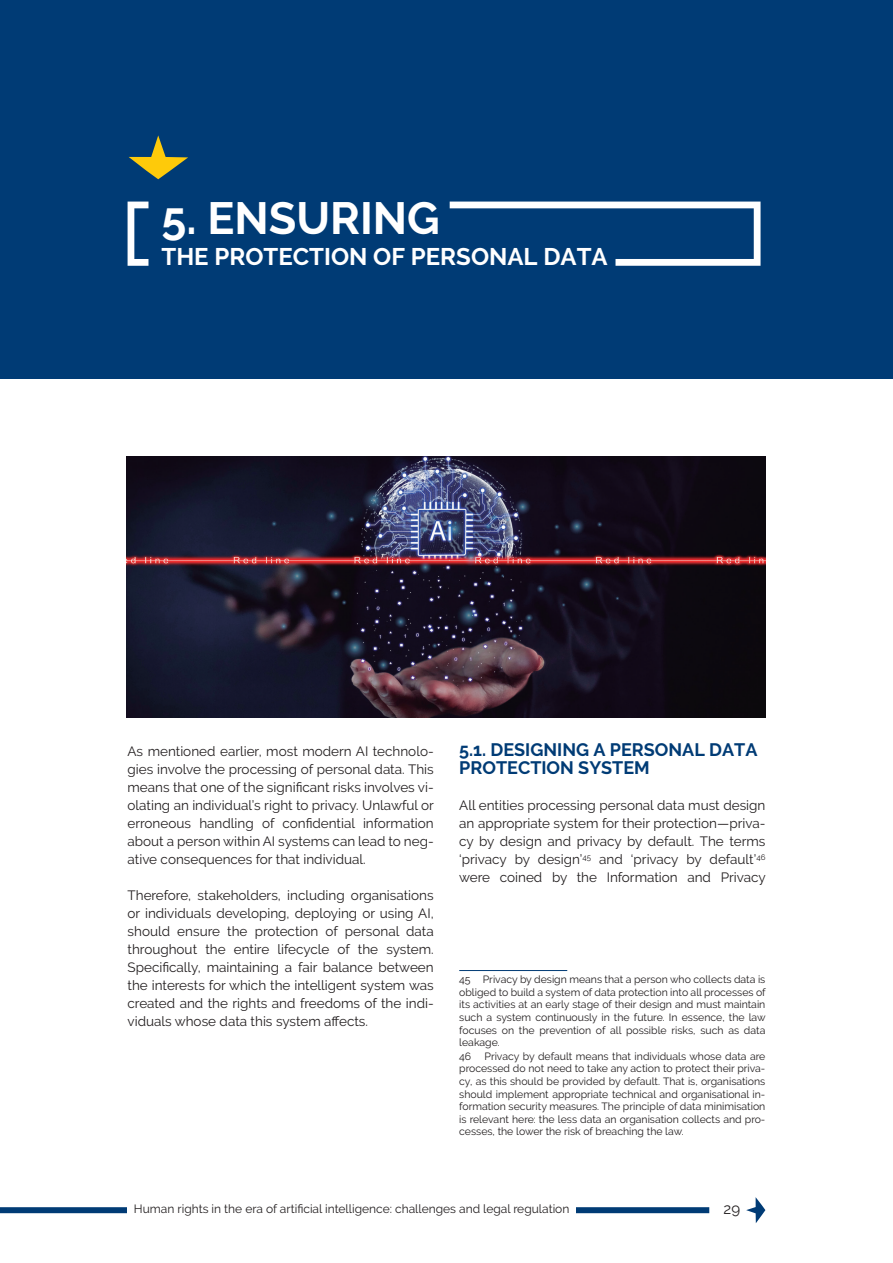
<style>
.page{position:relative;width:893px;height:1263px;background:#fff}
.page>*{position:absolute;margin:0;border:0;box-sizing:border-box;transform-origin:0 0}
._0_titulo{font:700 45px "Raleway";color:#fff}
._0_titulo-2{font:700 24px "Raleway";color:#fff}
._0_ladillo_1{font:700 18px/18px "Raleway";color:#003b75}
.t1{font:15px "Raleway";color:#231f20}
._0_cpo_texto{font:13.5px/18px "Raleway";color:#231f20;text-align:justify}
.t2{font:12px "Raleway";color:#231f20}
._0_notas_al_pie{font:10.5px/12.6px "Raleway";color:#231f20;text-align:justify}
</style>
<div class="page">
<svg style="left:746px;top:1197px;width:19px;height:26px"></svg>
<div style="left:0;top:1207px;width:709px;height:6px;background:#003b75"></div>
<div style="left:128px;top:1193px;width:448px;height:28px;background:#fff"></div>
<div style="left:0;top:0;width:893px;height:378px;background:#003b75"></div>
<svg style="left:129px;top:135px;width:59px;height:44px"></svg>
<svg style="left:450px;top:202px;width:310px;height:64px"></svg>
<svg style="left:128px;top:202px;width:20px;height:64px"></svg>
<hr style="left:459px;top:970px;width:108px;height:1px;background:#003b75">
<img style="left:126px;top:456px;width:639px;height:261px">
<p class="_0_titulo" style="left:162px;top:192px;width:280px">5. ENSURING</p>
<p class="_0_titulo-2" style="left:162px;top:243px;width:448px">THE PROTECTION OF PERSONAL DATA</p>
<p class="_0_cpo_texto" style="left:128px;top:742px;width:308px">As mentioned earlier, most modern AI technolo&shy;gies involve the processing of personal data. This means that one of the significant risks involves vi&shy;olating an individual’s right to privacy. Unlawful or erroneous handling of confidential information about a person within AI systems can lead to neg&shy;ative consequences for that individual.</p>
<p class="_0_cpo_texto" style="left:128px;top:886px;width:308px">Therefore, stakeholders, including organisations or individuals developing, deploying or using AI, should ensure the protection of personal data throughout the entire lifecycle of the system.<br>Specifically, maintaining a fair balance between the interests for which the intelligent system was created and the rights and freedoms of the indi&shy;viduals whose data this system affects.</p>
<p class="_0_ladillo_1" style="left:459px;top:741px;width:300px">5.1. DESIGNING A PERSONAL DATA<br>PROTECTION SYSTEM</p>
<p class="_0_cpo_texto" style="left:459px;top:796px;width:308px">All entities processing personal data must design an appropriate system for their protection—priva&shy;cy by design and privacy by default. The terms ‘privacy by design’<sup>45</sup> and ‘privacy by default’<sup>46 </sup>were coined by the Information and Privacy</p>
<p class="_0_notas_al_pie" style="left:459px;top:973px;width:308px">45 Privacy by design means that a person who collects data is obliged to build a system of data protection into all processes of its activities at an early stage of their design and must maintain such a system continuously in the future. In essence, the law focuses on the prevention of all possible risks, such as data leakage.</p>
<p class="_0_notas_al_pie" style="left:459px;top:1050px;width:14px">46</p>
<p class="_0_notas_al_pie" style="left:459px;top:1050px;width:308px;text-indent:25px">Privacy by default means that individuals whose data are processed do not need to take any action to protect their priva&shy;cy, as this should be provided by default. That is, organisations should implement appropriate technical and organisational in&shy;formation security measures. The principle of data minimisation is relevant here: the less data an organisation collects and pro&shy;cesses, the lower the risk of breaching the law.</p>
<p class="t2" style="left:134px;top:1201px;width:437px">Human rights in the era of artificial intelligence: challenges and legal regulation</p>
<p class="t1" style="left:724px;top:1200px;width:18px">29</p>
</div>
